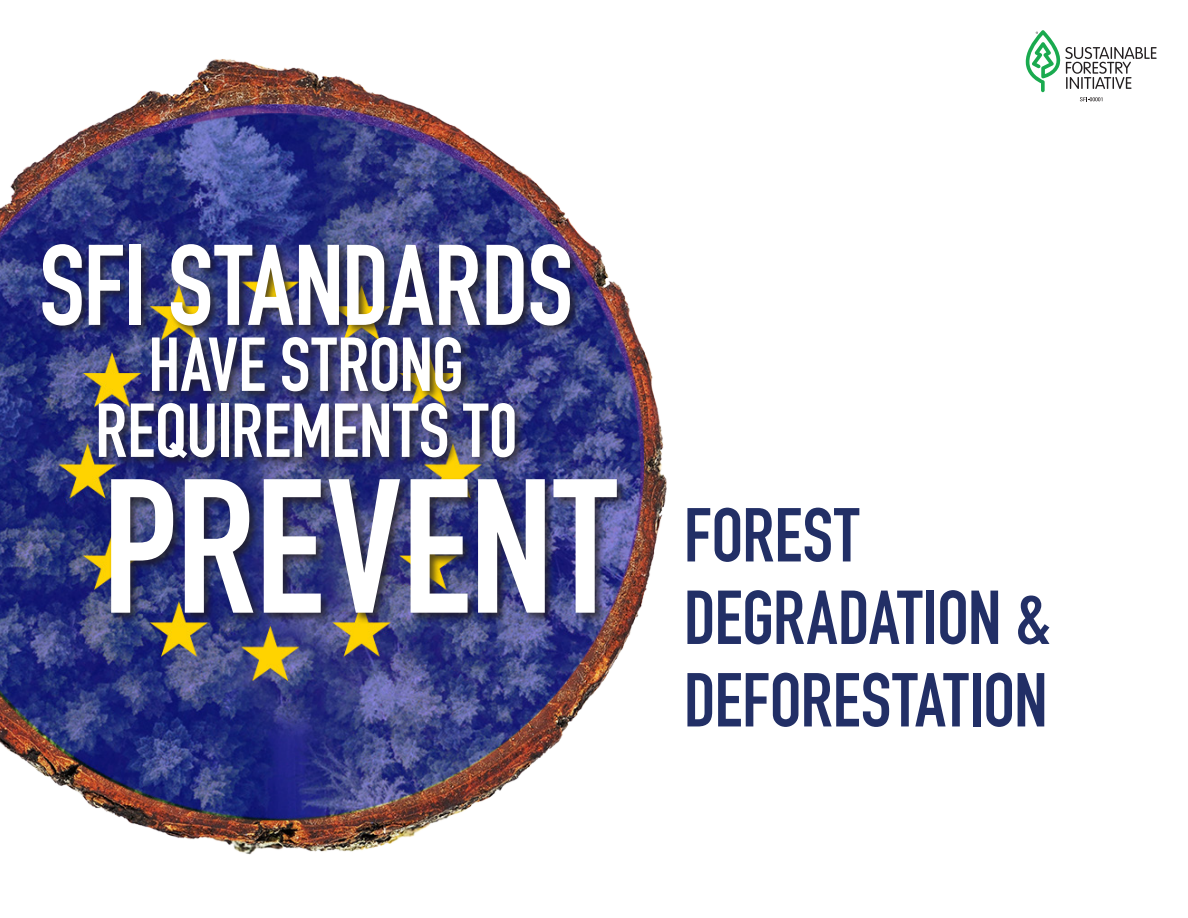
<style>
.page{position:relative;width:1188px;height:918px;background:#fff}
.page>*{position:absolute;margin:0;border:0;box-sizing:border-box;transform-origin:0 0}
.t1{font:700 187.5px "DIN Condensed";letter-spacing:-.005em;color:#fff}
.t2{font:700 112.5px "DIN Condensed";letter-spacing:-.01em;color:#fff}
.t3{font:700 75px/82.5px "DIN Condensed";color:#222f66}
.t4{font:700 75px/66px "DIN Condensed";color:#fff;text-align:center}
</style>
<div class="page">
<svg style="left:1026px;top:30px;width:131px;height:71px"></svg>
<img style="left:0;top:59px;width:667px;height:796px">
<div style="left:108px;top:477px;width:519px;height:146px;background:#231f20;opacity:.75"></div>
<div style="left:40px;top:242px;width:541px;height:226px;background:#231f20;opacity:.75"></div>
<p class="t2" style="left:39px;top:210px;width:535px">SFI STANDARDS</p>
<p class="t4" style="left:95px;top:331px;width:423px">HAVE STRONG<br>REQUIREMENTS T0</p>
<p class="t1" style="left:102px;top:421px;width:516px">PREVENT</p>
<p class="t3" style="left:684px;top:494px;width:369px">FOREST<br>DEGRADATION &amp;<br>DEFORESTATION</p>
</div>
